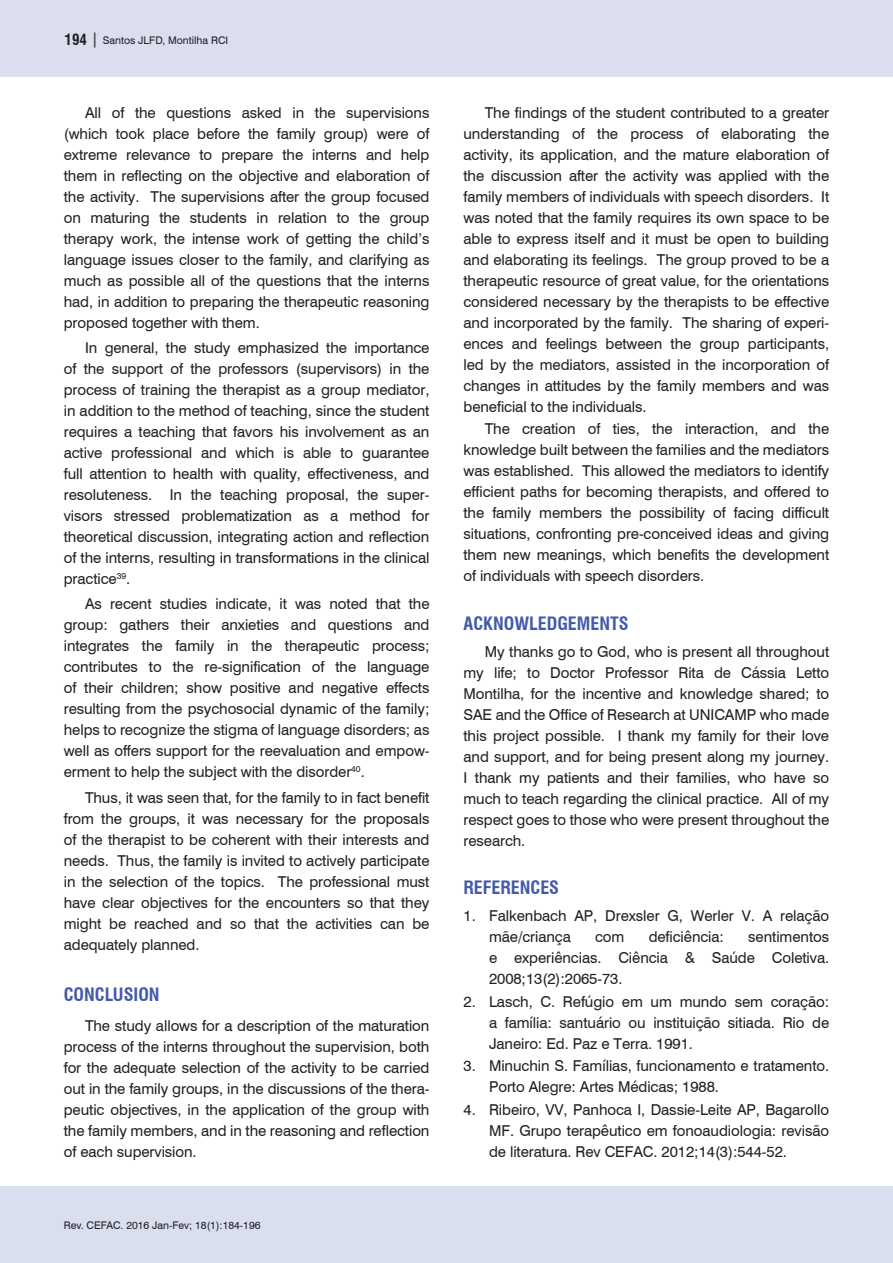
<style>
.page{position:relative;width:893px;height:1263px;background:#fff}
.page>*{position:absolute;margin:0;border:0;box-sizing:border-box;transform-origin:0 0}
.Nivel_1{font:700 condensed 18px "Swiss 721 BT";color:#435aa8}
.Nivel_2{font:700 condensed 18px "Swiss 721 BT";color:#435aa8}
.Corpo_do_texto_INGL{font:15px/21px "Swiss 721 BT";letter-spacing:-.005em;color:#231f20;text-align:justify}
.t1{font:10.5px "Swiss 721 BT";color:#231f20}
.s1{font-weight:700;font-stretch:condensed;font-size:15px}
.s2{font-size:15px}
</style>
<div class="page">
<div style="left:0;top:0;width:893px;height:77px;background:#dadeee"></div>
<div style="left:0;top:1186px;width:893px;height:77px;background:#d9dfef"></div>
<p class="t1" style="left:65px;top:33px;width:165px"><span class="s1">194</span> <span class="s2">|</span> Santos JLFD, Montilha RCI</p>
<p class="Corpo_do_texto_INGL" style="left:64px;top:101px;width:367px;text-indent:21px">All of the questions asked in the supervisions (which took place before the family group) were of extreme relevance to prepare the interns and help them in reflecting on the objective and elaboration of the activity. The supervisions after the group focused on maturing the students in relation to the group therapy work, the intense work of getting the child’s language issues closer to the family, and clarifying as much as possible all of the questions that the interns had, in addition to preparing the therapeutic reasoning proposed together with them.</p>
<p class="Corpo_do_texto_INGL" style="left:64px;top:337px;width:367px;text-indent:21px">In general, the study emphasized the importance of the support of the professors (supervisors) in the process of training the therapist as a group mediator, in addition to the method of teaching, since the student requires a teaching that favors his involvement as an active professional and which is able to guarantee full attention to health with quality, effectiveness, and resoluteness. In the teaching proposal, the super&shy;visors stressed problematization as a method for theoretical discussion, integrating action and reflection of the interns, resulting in transformations in the clinical practice<sup>39</sup>.</p>
<p class="Corpo_do_texto_INGL" style="left:64px;top:593px;width:367px;text-indent:21px">As recent studies indicate, it was noted that the group: gathers their anxieties and questions and integrates the family in the therapeutic process; contributes to the re-signification of the language of their children; show positive and negative effects resulting from the psychosocial dynamic of the family; helps to recognize the stigma of language disorders; as well as offers support for the reevaluation and empow&shy;erment to help the subject with the disorder<sup>40</sup>.</p>
<p class="Corpo_do_texto_INGL" style="left:64px;top:786px;width:367px;text-indent:21px">Thus, it was seen that, for the family to in fact benefit from the groups, it was necessary for the proposals of the therapist to be coherent with their interests and needs. Thus, the family is invited to actively participate in the selection of the topics. The professional must have clear objectives for the encounters so that they might be reached and so that the activities can be adequately planned.</p>
<p class="Nivel_1" style="left:64px;top:984px;width:97px">CONCLUSION</p>
<p class="Corpo_do_texto_INGL" style="left:64px;top:1014px;width:367px;text-indent:21px">The study allows for a description of the maturation process of the interns throughout the supervision, both for the adequate selection of the activity to be carried out in the family groups, in the discussions of the thera&shy;peutic objectives, in the application of the group with the family members, and in the reasoning and reflection of each supervision.</p>
<p class="t1" style="left:64px;top:1218px;width:198px">Rev. CEFAC. 2016 Jan-Fev; 18(1):184-196</p>
<p class="Corpo_do_texto_INGL" style="left:463px;top:101px;width:367px;text-indent:21px">The findings of the student contributed to a greater understanding of the process of elaborating the activity, its application, and the mature elaboration of the discussion after the activity was applied with the family members of individuals with speech disorders. It was noted that the family requires its own space to be able to express itself and it must be open to building and elaborating its feelings. The group proved to be a therapeutic resource of great value, for the orientations considered necessary by the therapists to be effective and incorporated by the family. The sharing of experi&shy;ences and feelings between the group participants, led by the mediators, assisted in the incorporation of changes in attitudes by the family members and was beneficial to the individuals.</p>
<p class="Corpo_do_texto_INGL" style="left:463px;top:418px;width:367px;text-indent:21px">The creation of ties, the interaction, and the knowledge built between the families and the mediators was established. This allowed the mediators to identify efficient paths for becoming therapists, and offered to the family members the possibility of facing difficult situations, confronting pre-conceived ideas and giving them new meanings, which benefits the development of individuals with speech disorders.</p>
<p class="Nivel_2" style="left:463px;top:613px;width:167px">ACKNOWLEDGEMENTS</p>
<p class="Corpo_do_texto_INGL" style="left:463px;top:640px;width:367px;text-indent:21px">My thanks go to God, who is present all throughout my life; to Doctor Professor Rita de Cássia Letto Montilha, for the incentive and knowledge shared; to SAE and the Office of Research at UNICAMP who made this project possible. I thank my family for their love and support, and for being present along my journey.<br>I thank my patients and their families, who have so much to teach regarding the clinical practice. All of my respect goes to those who were present throughout the research.</p>
<p class="Nivel_1" style="left:463px;top:877px;width:97px">REFERENCES</p>
<p class="Corpo_do_texto_INGL" style="left:489px;top:905px;width:342px;text-indent:-26px">1. Falkenbach AP, Drexsler G, Werler V. A relação mãe/criança</p>
<p class="Corpo_do_texto_INGL" style="left:595px;top:926px;width:31px">com</p>
<p class="Corpo_do_texto_INGL" style="left:649px;top:926px;width:77px">deficiência:</p>
<p class="Corpo_do_texto_INGL" style="left:489px;top:926px;width:342px;text-indent:259px">sentimentos e experiências. Ciência &amp; Saúde Coletiva.<br>2008;13(2):2065-73.</p>
<p class="Corpo_do_texto_INGL" style="left:489px;top:990px;width:342px;text-indent:-26px">2. Lasch, C. Refúgio em um mundo sem coração: a família: santuário ou instituição sitiada. Rio de Janeiro: Ed. Paz e Terra. 1991.</p>
<p class="Corpo_do_texto_INGL" style="left:489px;top:1055px;width:342px;text-indent:-26px">3. Minuchin S. Famílias, funcionamento e tratamento.<br>Porto Alegre: Artes Médicas; 1988.</p>
<p class="Corpo_do_texto_INGL" style="left:489px;top:1098px;width:342px;text-indent:-26px">4. Ribeiro, VV, Panhoca I, Dassie-Leite AP, Bagarollo MF. Grupo terapêutico em fonoaudiologia: revisão de literatura. Rev CEFAC. 2012;14(3):544-52.</p>
</div>
